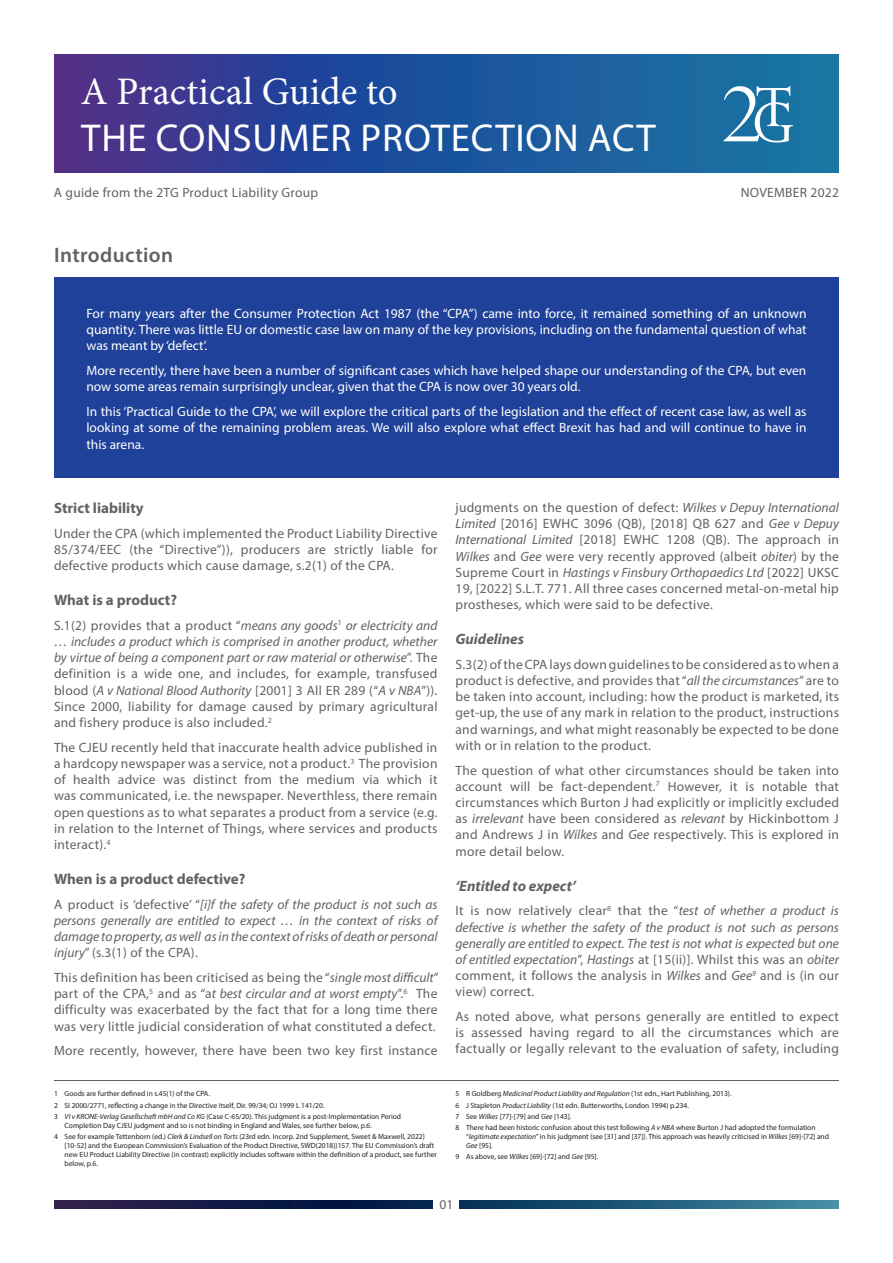
<style>
.page{position:relative;width:893px;height:1263px;background:#fff}
.page>*{position:absolute;margin:0;border:0;box-sizing:border-box;transform-origin:0 0}
.t1{font:39px "Myriad Pro";letter-spacing:.02em;color:#fff}
.t2{font:39px "Minion Pro";color:#fff}
.t3{font:600 21px "Myriad Pro";letter-spacing:.02em;color:#616262}
.t4{font:700 15px "Myriad Pro";color:#616262}
.t5{font:italic 700 15px "Myriad Pro";color:#616262}
.t6{font:13.5px/16.2px "Myriad Pro";letter-spacing:.02em;color:#616262;text-align:justify}
.t7{font:13.5px/16.2px "Myriad Pro";color:#fff;text-align:justify}
.t8{font:italic 13.5px/16.2px "Myriad Pro";color:#616262;text-align:justify}
.t9{font:7.5px/11.1px "Myriad Pro";color:#231f20}
.s1{font-style:italic}
.s2{font-style:normal}
</style>
<div class="page">
<div style="left:54px;top:277px;width:785px;height:200px;background:#20419a"></div>
<svg style="left:54px;top:1200px;width:785px;height:9px;background:#1b3d62"></svg>
<svg style="left:54px;top:54px;width:785px;height:118px;background:#265099"></svg>
<svg style="left:723px;top:86px;width:70px;height:56px"></svg>
<hr style="left:54px;top:1080px;width:785px;height:1px;background:#616262">
<div style="left:434px;top:1199px;width:25px;height:16px;background:#fff"></div>
<h1 class="t2" style="left:81px;top:65px;width:318px">A Practical Guide to</h1>
<h1 class="t1" style="left:81px;top:113px;width:576px">THE CONSUMER PROTECTION ACT</h1>
<p class="t6" style="left:54px;top:184px;width:266px">A guide from the 2TG Product Liability Group</p>
<p class="t6" style="left:741px;top:184px;width:100px">NOVEMBER 2022</p>
<h2 class="t3" style="left:54px;top:242px;width:121px">Introduction</h2>
<p class="t7" style="left:86px;top:305px;width:722px">For many years after the Consumer Protection Act 1987 (the “CPA”) came into force, it remained something of an unknown quantity. There was little EU or domestic case law on many of the key provisions, including on the fundamental question of what was meant by ‘defect’.</p>
<p class="t7" style="left:86px;top:362px;width:721px">More recently, there have been a number of significant cases which have helped shape our understanding of the CPA, but even now some areas remain surprisingly unclear, given that the CPA is now over 30 years old.</p>
<p class="t7" style="left:86px;top:403px;width:722px">In this ‘Practical Guide to the CPA’, we will explore the critical parts of the legislation and the effect of recent case law, as well as looking at some of the remaining problem areas. We will also explore what effect Brexit has had and will continue to have in this arena.</p>
<p class="t4" style="left:54px;top:498px;width:91px">Strict liability</p>
<p class="t6" style="left:54px;top:525px;width:385px">Under the CPA (which implemented the Product Liability Directive 85/374/EEC (the “Directive”)), producers are strictly liable for defective products which cause damage, s.2(1) of the CPA.</p>
<p class="t4" style="left:54px;top:590px;width:125px">What is a product?</p>
<p class="t6" style="left:54px;top:617px;width:385px">S.1(2) provides that a product “<span class="s1">means any goods</span><sup>1</sup> <span class="s1">or electricity and … includes a product which is comprised in another product, whether by virtue of being a component part or raw material or otherwise</span>”. The definition is a wide one, and includes, for example, transfused blood (<span class="s1">A v National Blood Authority</span> [2001] 3 All ER 289 (“<span class="s1">A v NBA</span>”)).<br>Since 2000, liability for damage caused by primary agricultural and fishery produce is also included.<sup>2</sup></p>
<p class="t6" style="left:54px;top:739px;width:385px">The CJEU recently held that inaccurate health advice published in a hardcopy newspaper was a service, not a product.<sup>3</sup> The provision of health advice was distinct from the medium via which it was communicated, i.e. the newspaper. Neverthless, there remain open questions as to what separates a product from a service (e.g. in relation to the Internet of Things, where services and products interact).<sup>4</sup></p>
<p class="t4" style="left:54px;top:869px;width:193px">When is a product defective?</p>
<p class="t8" style="left:54px;top:896px;width:385px"><span class="s2">A product is ‘defective’ “</span>[i]f the safety of the product is not such as persons generally are entitled to expect … in the context of risks of damage to property, as well as in the context of risks of death or personal injury<span class="s2">” (s.3(1) of the CPA).</span></p>
<p class="t6" style="left:54px;top:969px;width:386px">This definition has been criticised as being the “<span class="s1">single most difficult</span>” part of the CPA,<sup>5</sup> and as “a<span class="s1">t best circular and at worst empty</span>”.<sup>6</sup> The difficulty was exacerbated by the fact that for a long time there was very little judicial consideration of what constituted a defect.</p>
<p class="t6" style="left:54px;top:1042px;width:385px">More recently, however, there have been two key first instance</p>
<p class="t9" style="left:54px;top:1088px;width:349px">1 Goods are further defined in s.45(1) of the CPA.<br>2 SI 2000/2771, reflecting a change in the Directive itself, Dir. 99/34; OJ 1999 L 141/20.<br>3 <span class="s1">VI v KRONE-Verlag Gesellschaft mbH and Co KG</span> (Case C-65/20). This judgment is a post-Implementation Period</p>
<p class="t9" style="left:54px;top:1119px;width:372px;text-indent:11px">Completion Day CJEU judgment and so is not binding in England and Wales, see further below, p.6.<br>4 See for example Tettenborn (ed.) <span class="s1">Clerk &amp; Lindsell on Torts</span> (23rd edn. Incorp. 2nd Supplement, Sweet &amp; Maxwell, 2022)</p>
<p class="t9" style="left:65px;top:1140px;width:374px;line-height:9px">[10-52] and the European Commission’s Evaluation of the Product Directive, SWD(2018))157. The EU Commission’s draft new EU Product Liability Directive (in contrast) explicitly includes software within the definition of a product, see further below, p.6.</p>
<p class="t6" style="left:455px;top:499px;width:385px">judgments on the question of defect: <span class="s1">Wilkes v Depuy International Limited</span> [2016] EWHC 3096 (QB), [2018] QB 627 and <span class="s1">Gee v Depuy International Limited</span> [2018] EWHC 1208 (QB). The approach in <span class="s1">Wilkes</span> and <span class="s1">Gee</span> were very recently approved (albeit <span class="s1">obiter</span>) by the Supreme Court in <span class="s1">Hastings v Finsbury Orthopaedics Ltd</span> [2022] UKSC 19, [2022] S.L.T. 771. All three cases concerned metal-on-metal hip prostheses, which were said to be defective.</p>
<p class="t5" style="left:455px;top:629px;width:70px">Guidelines</p>
<p class="t6" style="left:455px;top:656px;width:385px">S.3(2) of the CPA lays down guidelines to be considered as to when a product is defective, and provides that “<span class="s1">all the circumstances</span>” are to be taken into account, including: how the product is marketed, its get-up, the use of any mark in relation to the product, instructions and warnings, and what might reasonably be expected to be done with or in relation to the product.</p>
<p class="t6" style="left:455px;top:762px;width:385px">The question of what other circumstances should be taken into account will be fact-dependent.<sup>7</sup> However, it is notable that circumstances which Burton J had explicitly or implicitly excluded as <span class="s1">irrelevant</span> have been considered as <span class="s1">relevant</span> by Hickinbottom J and Andrews J in <span class="s1">Wilkes</span> and <span class="s1">Gee</span> respectively. This is explored in more detail below.</p>
<p class="t5" style="left:455px;top:876px;width:122px">‘Entitled to expect’</p>
<p class="t8" style="left:455px;top:902px;width:385px"><span class="s2">It is now relatively clear</span><sup>8</sup> <span class="s2">that the “</span>test of whether a product is defective is whether the safety of the product is not such as persons generally are entitled to expect. The test is not what is expected but one of entitled expectation<span class="s2">”,</span> Hastings <span class="s2">at [15(ii)]. Whilst this was an</span> obiter <span class="s2">comment, it follows the analysis in</span> Wilkes <span class="s2">and</span> Gee<sup>9</sup> <span class="s2">and is (in our view) correct.</span></p>
<p class="t6" style="left:455px;top:1008px;width:385px">As noted above, what persons generally are entitled to expect is assessed having regard to all the circumstances which are factually or legally relevant to the evaluation of safety, including</p>
<p class="t9" style="left:455px;top:1088px;width:362px">5 R Goldberg <span class="s1">Medicinal Product Liability and Regulation</span> (1st edn., Hart Publishing, 2013).<br>6 J Stapleton <span class="s1">Product Liability</span> (1st edn. Butterworths, London 1994) p.234.<br>7 See <span class="s1">Wilkes</span> [77]-[79] and <span class="s1">Gee</span> [143].<br>8 There had been historic confusion about this test following <span class="s1">A v NBA</span> where Burton J had adopted the formulation</p>
<p class="t9" style="left:466px;top:1131px;width:364px;line-height:9px">“<span class="s1">legitimate expectation</span>” in his judgment (see [31] and [37]). This approach was heavily criticised in <span class="s1">Wilkes</span> [69]-[72] and<br><span class="s1">Gee</span> [95].</p>
<p class="t9" style="left:455px;top:1151px;width:144px">9 As above, see <span class="s1">Wilkes</span> [69]-[72] and <span class="s1">Gee</span> [95].</p>
<p class="t6" style="left:439px;top:1196px;width:16px">01</p>
</div>
